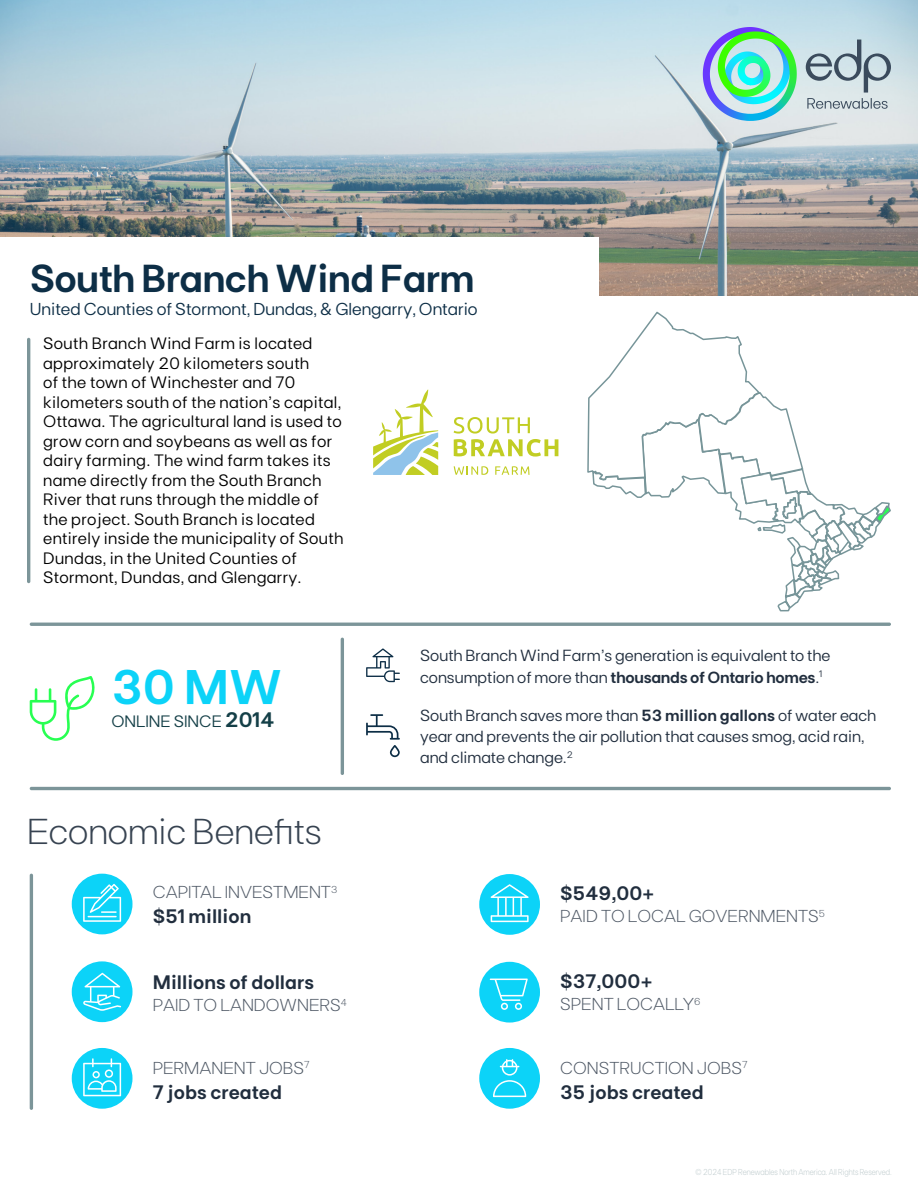
<style>
.page{position:relative;width:918px;height:1188px;background:#fff}
.page>*{position:absolute;margin:0;border:0;box-sizing:border-box;transform-origin:0 0}
.t1{font:600 48.45px "FT Base";color:#0cd3f8}
.t2{font:600 39px "FT Base";letter-spacing:-.02em;color:#0d2e46}
.t3{font:300 36px "FT Base";color:#374351}
.t4{font:600 19.5px "FT Base";color:#212e3e}
.t5{font:300 17.25px "FT Base";color:#4e5865}
.t6{font:17.25px "FT Base";color:#0d2e46}
.t7{font:16.5px/19.5px "FT Base";letter-spacing:.02em;color:#000}
.t8{font:16.5px "FT Base";color:#143f47}
.t9{font:16.2px/21.3px "FT Base";color:#212e3e}
.t10{font:300 8.7px "FT Base";color:#bdcacc;scale:.85 1}
.s1{font-weight:600;font-size:21px}
.s2{font-weight:600}
</style>
<div class="page">
<img style="left:0;top:0;width:918px;height:296px">
<div style="left:0;top:237px;width:598px;height:108px;background:#fff"></div>
<svg style="left:30px;top:676px;width:65px;height:65px"></svg>
<svg style="left:366px;top:648px;width:34px;height:34px"></svg>
<svg style="left:366px;top:714px;width:34px;height:43px"></svg>
<hr style="left:27px;top:338px;width:3px;height:245px;background:#7c9599;border-radius:2px">
<hr style="left:30px;top:874px;width:3px;height:236px;background:#7c9599;border-radius:2px">
<div style="left:72px;top:874px;width:61px;height:60px;background:#0cd3f8;border-radius:50%"></div>
<svg style="left:83px;top:884px;width:38px;height:38px"></svg>
<div style="left:72px;top:961px;width:61px;height:61px;background:#0cd3f8;border-radius:50%"></div>
<svg style="left:83px;top:973px;width:38px;height:38px"></svg>
<div style="left:72px;top:1048px;width:61px;height:61px;background:#0cd3f8;border-radius:50%"></div>
<svg style="left:83px;top:1058px;width:38px;height:38px"></svg>
<div style="left:479px;top:962px;width:61px;height:61px;background:#0cd3f8;border-radius:50%"></div>
<svg style="left:490px;top:979px;width:38px;height:31px"></svg>
<div style="left:479px;top:1048px;width:61px;height:61px;background:#0cd3f8;border-radius:50%"></div>
<svg style="left:493px;top:1059px;width:33px;height:38px"></svg>
<div style="left:479px;top:874px;width:61px;height:61px;background:#0cd3f8;border-radius:50%"></div>
<svg style="left:491px;top:884px;width:38px;height:38px"></svg>
<hr style="left:341px;top:638px;width:3px;height:137px;background:#7c9599;border-radius:2px">
<hr style="left:30px;top:787px;width:861px;height:3px;background:#7c9599;border-radius:2px">
<hr style="left:30px;top:623px;width:861px;height:3px;background:#7c9599;border-radius:2px">
<img style="left:703px;top:27px;width:80px;height:70px">
<svg style="left:806px;top:40px;width:85px;height:69px;background:#b3c3ca"></svg>
<svg style="left:587px;top:311px;width:304px;height:301px"></svg>
<svg style="left:373px;top:389px;width:65px;height:86px"></svg>
<svg style="left:454px;top:466px;width:34px;height:9px"></svg>
<svg style="left:495px;top:466px;width:35px;height:9px"></svg>
<svg style="left:454px;top:417px;width:104px;height:40px"></svg>
<h2 class="t2" style="left:30px;top:255px;width:446px">South Branch Wind Farm</h2>
<p class="t6" style="left:30px;top:299px;width:450px">United Counties of Stormont, Dundas, &amp; Glengarry, Ontario</p>
<p class="t7" style="left:43px;top:334px;width:302px">South Branch Wind Farm is located approximately 20 kilometers south<br>of the town of Winchester and 70 kilometers south of the nation’s capital, Ottawa. The agricultural land is used to grow corn and soybeans as well as for dairy farming. The wind farm takes its name directly from the South Branch River that runs through the middle of the project. South Branch is located entirely inside the municipality of South Dundas, in the United Counties of Stormont, Dundas, and Glengarry.</p>
<h1 class="t1" style="left:111px;top:659px;width:173px">30 MW</h1>
<p class="t8" style="left:111px;top:712px;width:165px">ONLINE SINCE <span class="s1">2014</span></p>
<h3 class="t3" style="left:27px;top:810px;width:296px">Economic Benefits</h3>
<p class="t5" style="left:153px;top:882px;width:186px">CAPITAL INVESTMENT<sup>3</sup></p>
<p class="t4" style="left:153px;top:905px;width:100px">$51 million</p>
<p class="t4" style="left:153px;top:971px;width:163px">Millions of dollars</p>
<p class="t5" style="left:153px;top:995px;width:196px">PAID TO LANDOWNERS<sup>4</sup></p>
<p class="t5" style="left:153px;top:1058px;width:158px">PERMANENT JOBS<sup>7</sup></p>
<p class="t4" style="left:153px;top:1081px;width:131px">7 jobs created</p>
<p class="t9" style="left:420px;top:645px;width:412px">South Branch Wind Farm’s generation is equivalent to the consumption of more than <span class="s2">thousands of Ontario homes</span>.<sup>1</sup></p>
<p class="t9" style="left:420px;top:704px;width:458px">South Branch saves more than <span class="s2">53 million gallons</span> of water each year and prevents the air pollution that causes smog, acid rain, and climate change.<sup>2</sup></p>
<p class="t4" style="left:560px;top:882px;width:96px">$549,00+</p>
<p class="t5" style="left:560px;top:906px;width:266px">PAID TO LOCAL GOVERNMENTS<sup>5</sup></p>
<p class="t4" style="left:560px;top:970px;width:94px">$37,000+</p>
<p class="t5" style="left:560px;top:994px;width:142px">SPENT LOCALLY<sup>6</sup></p>
<p class="t5" style="left:560px;top:1058px;width:189px">CONSTRUCTION JOBS<sup>7</sup></p>
<p class="t4" style="left:560px;top:1081px;width:145px">35 jobs created</p>
<p class="t10" style="left:696px;top:1166px;width:232px">© 2024 EDP Renewables North America. All Rights Reserved.</p>
</div>
